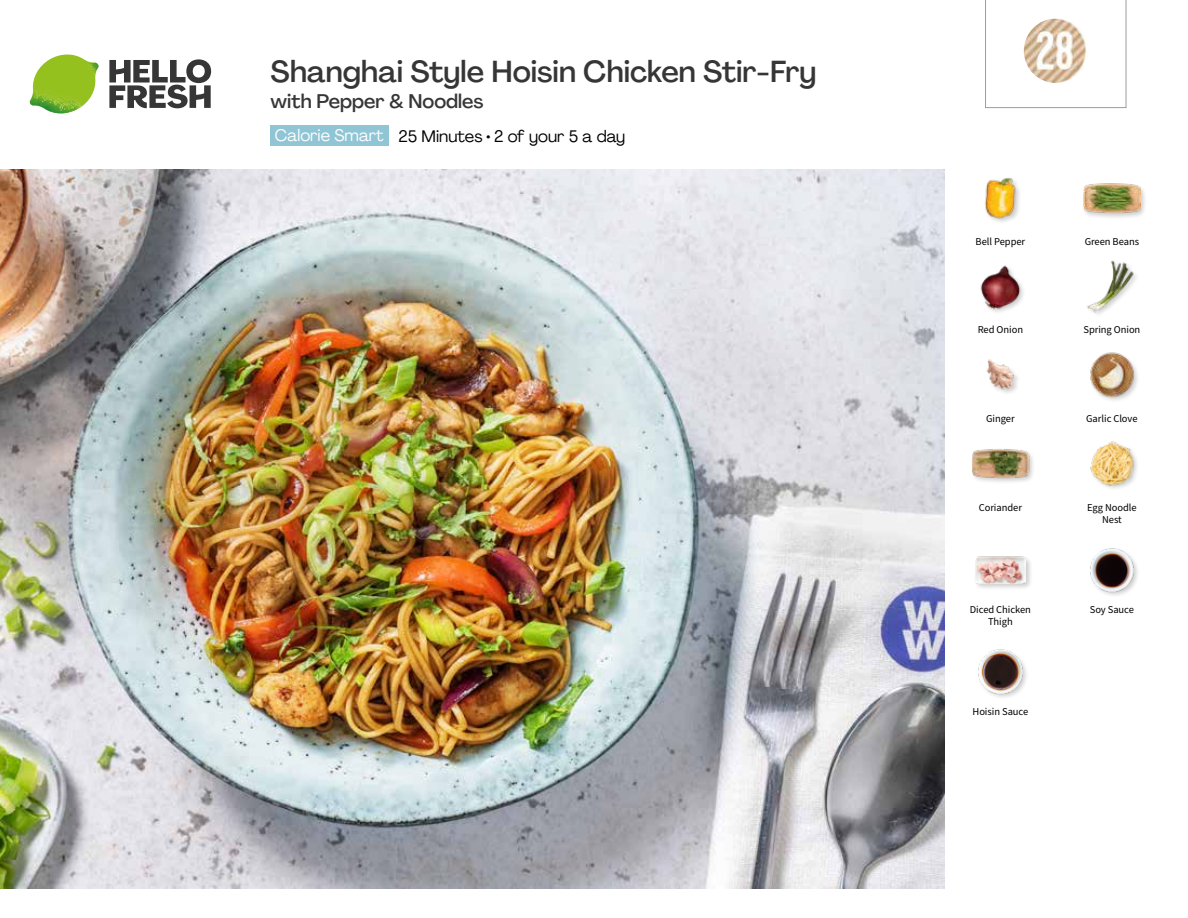
<style>
.page{position:relative;width:1188px;height:918px;background:#fff}
.page>*{position:absolute;margin:0;border:0;box-sizing:border-box;transform-origin:0 0}
.t1{font:500 30px "Agrandir";color:#373636}
.t2{font:500 19.5px "Agrandir";color:#373636}
.t3{font:16.5px "Agrandir";color:#000}
.t4{font:16.5px "Agrandir";color:#fff}
.t5{font:10.5px/12px "Source Sans Pro";letter-spacing:-.005em;color:#000;text-align:center}
</style>
<div class="page">
<svg style="left:109px;top:59px;width:102px;height:49px"></svg>
<img style="left:30px;top:55px;width:69px;height:59px">
<img style="left:0;top:170px;width:945px;height:718px">
<div style="left:271px;top:126px;width:118px;height:20px;background:#8fc5d4"></div>
<div style="left:974px;top:555px;width:59px;height:36px;background:#000;opacity:.2"></div>
<img style="left:975px;top:555px;width:51px;height:36px">
<img style="left:978px;top:649px;width:49px;height:49px">
<img style="left:1090px;top:548px;width:48px;height:48px">
<img style="left:986px;top:359px;width:32px;height:34px">
<div style="left:971px;top:448px;width:64px;height:37px;background:#000;opacity:.2"></div>
<img style="left:972px;top:448px;width:57px;height:37px">
<img style="left:1090px;top:441px;width:47px;height:48px">
<img style="left:1090px;top:352px;width:48px;height:49px">
<img style="left:985px;top:178px;width:35px;height:44px">
<img style="left:980px;top:265px;width:43px;height:47px">
<img style="left:1087px;top:260px;width:49px;height:54px">
<div style="left:1082px;top:182px;width:65px;height:38px;background:#000;opacity:.2"></div>
<img style="left:1083px;top:182px;width:58px;height:38px">
<svg style="left:985px;top:0;width:141px;height:108px"></svg>
<h1 class="t1" style="left:271px;top:53px;width:547px">Shanghai Style Hoisin Chicken Stir-Fry</h1>
<h2 class="t2" style="left:271px;top:89px;width:214px">with Pepper &amp; Noodles</h2>
<h3 class="t4" style="left:275px;top:125px;width:110px">Calorie Smart</h3>
<h3 class="t3" style="left:398px;top:126px;width:228px">25 Minutes • 2 of your 5 a day</h3>
<p class="t5" style="left:976px;top:235px;width:51px">Bell Pepper</p>
<p class="t5" style="left:1085px;top:235px;width:56px">Green Beans</p>
<p class="t5" style="left:978px;top:324px;width:47px">Red Onion</p>
<p class="t5" style="left:1083px;top:324px;width:58px">Spring Onion</p>
<p class="t5" style="left:986px;top:413px;width:30px">Ginger</p>
<p class="t5" style="left:1086px;top:413px;width:53px">Garlic Clove</p>
<p class="t5" style="left:979px;top:502px;width:45px">Coriander</p>
<p class="t5" style="left:1087px;top:502px;width:51px">Egg Noodle<br>Nest</p>
<p class="t5" style="left:970px;top:604px;width:63px">Diced Chicken</p>
<p class="t5" style="left:1090px;top:604px;width:46px">Soy Sauce</p>
<p class="t5" style="left:988px;top:616px;width:26px">Thigh</p>
<p class="t5" style="left:973px;top:706px;width:57px">Hoisin Sauce</p>
</div>
